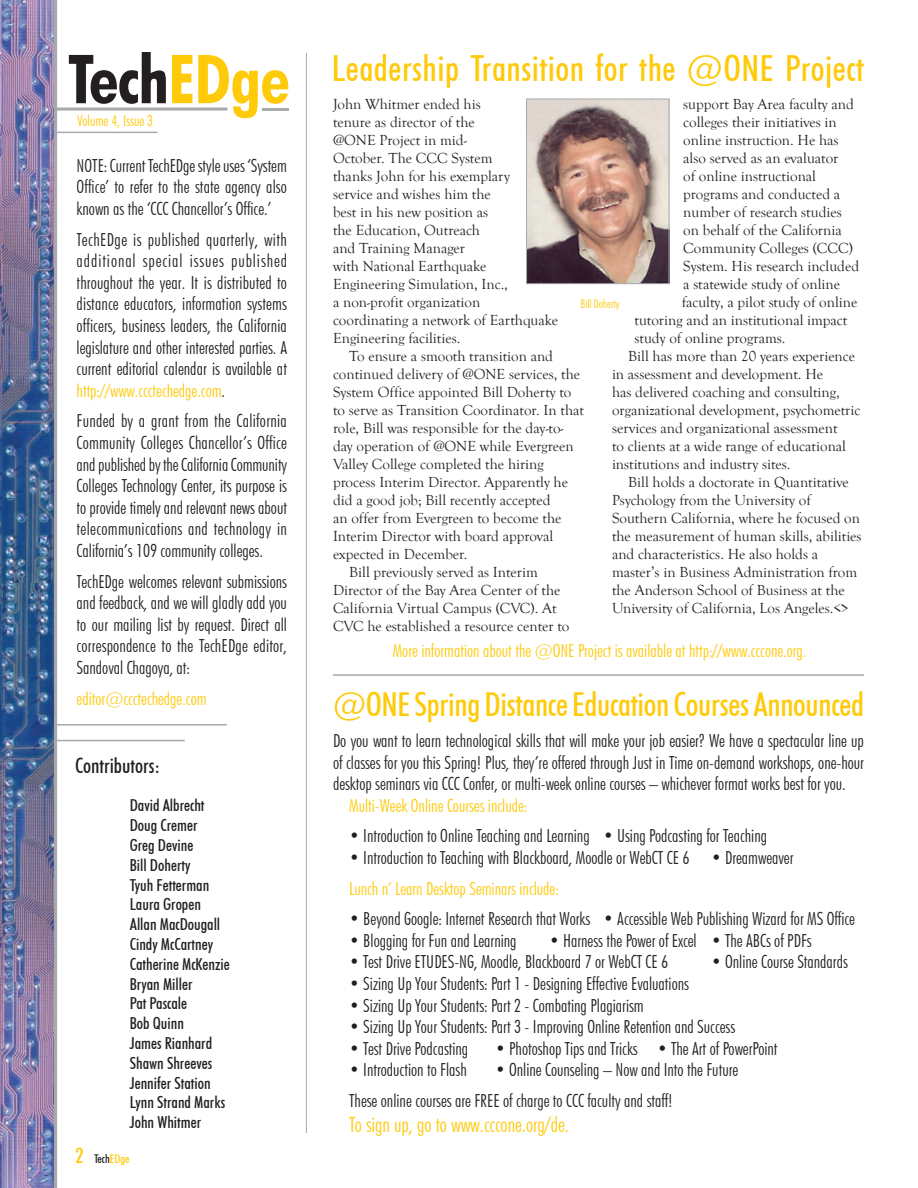
<style>
.page{position:relative;width:918px;height:1188px;background:#fff}
.page>*{position:absolute;margin:0;border:0;box-sizing:border-box;transform-origin:0 0}
.Headline{font:500 condensed 36px "Futura BT";letter-spacing:.015em;color:#feca0a}
.Headline-2{font:500 condensed 33px "Futura BT";letter-spacing:-.01em;color:#feca0a}
.Faces{font:300 condensed 21px "Futura BT";color:#feca0a}
.Body_text{font:500 condensed 21px "Futura BT";color:#231f20}
.Faces_first_paragrap{font:300 condensed 18px/21.6px "Futura BT";color:#231f20;text-align:justify}
.Faces-2{font:300 condensed 18px "Futura BT";color:#231f20}
.Faces_first_paragrap-2{font:300 condensed 18px "Futura BT";color:#feca0a}
.Faces-3{font:300 condensed 18px "Futura BT";color:#feca0a}
.Body_text-2{font:500 condensed 16.5px "Futura BT";color:#231f20}
.Body_text-3{font:15px/18px "Goudy Old Style T";color:#231f20}
.Body_text_first_para{font:15px/18px "Goudy Old Style T";color:#231f20}
.Body_text-4{font:300 condensed 15px "Futura BT";color:#feca0a}
.t1{font:300 condensed 12px "Futura BT";color:#feca0a}
.Body_text-5{font:500 condensed 12px "Futura BT";color:#231f20}
.s1{color:#feca0a}
.s2{font-size:21px;color:#feca0a}
</style>
<div class="page">
<hr style="left:56px;top:108px;width:171px;height:3px;background:#a8a9ad">
<svg style="left:69px;top:52px;width:97px;height:52px"></svg>
<svg style="left:172px;top:55px;width:20px;height:48px"></svg>
<svg style="left:198px;top:55px;width:90px;height:63px"></svg>
<hr style="left:306px;top:53px;width:1px;height:1080px;background:#a8a9ad">
<hr style="left:262px;top:108px;width:27px;height:3px;background:#a8a9ad">
<img style="left:0;top:0;width:54px;height:1188px">
<img style="left:528px;top:101px;width:139px;height:181px">
<div style="left:526px;top:99px;width:143px;height:185px;border:1px solid #a8a9ad"></div>
<hr style="left:333px;top:674px;width:531px;height:2px;background:#a8a9ad">
<hr style="left:56px;top:132px;width:102px;height:1px;background:#a8a9ad">
<hr style="left:55px;top:724px;width:172px;height:2px;background:#a8a9ad">
<hr style="left:56px;top:740px;width:129px;height:1px;background:#a8a9ad">
<hr style="left:54px;top:0;width:3px;height:1188px;background:#a8a9ad">
<p class="Body_text-4" style="left:77px;top:112px;width:77px">Volume 4, Issue 3</p>
<p class="Faces_first_paragrap" style="left:77px;top:154px;width:212px">NOTE: Current TechEDge style uses ‘System Office’ to refer to the state agency also known as the ‘CCC Chancellor’s Office.’</p>
<p class="Faces_first_paragrap" style="left:77px;top:228px;width:212px">TechEDge is published quarterly, with additional special issues published throughout the year. It is distributed to distance educators, information systems officers, business leaders, the California legislature and other interested parties. A current editorial calendar is available at <span class="s1">http://www.ccctechedge.com</span>.</p>
<p class="Faces_first_paragrap" style="left:77px;top:410px;width:212px">Funded by a grant from the California Community Colleges Chancellor’s Office and published by the California Community Colleges Technology Center, its purpose is to provide timely and relevant news about telecommunications and technology in California’s 109 community colleges.</p>
<p class="Faces_first_paragrap" style="left:77px;top:570px;width:212px">TechEDge welcomes relevant submissions and feedback, and we will gladly add you to our mailing list by request. Direct all correspondence to the TechEDge editor, Sandoval Chagoya, at:</p>
<p class="Faces_first_paragrap-2" style="left:77px;top:687px;width:131px">editor@ccctechedge.com</p>
<p class="Body_text" style="left:75px;top:752px;width:87px">Contributors:</p>
<p class="Body_text-2" style="left:130px;top:795px;width:76px">David Albrecht</p>
<p class="Body_text-2" style="left:130px;top:815px;width:69px">Doug Cremer</p>
<p class="Body_text-2" style="left:130px;top:835px;width:65px">Greg Devine</p>
<p class="Body_text-2" style="left:130px;top:855px;width:62px">Bill Doherty</p>
<p class="Body_text-2" style="left:130px;top:875px;width:81px">Tyuh Fetterman</p>
<p class="Body_text-2" style="left:130px;top:894px;width:73px">Laura Gropen</p>
<p class="Body_text-2" style="left:130px;top:914px;width:92px">Allan MacDougall</p>
<p class="Body_text-2" style="left:130px;top:934px;width:85px">Cindy McCartney</p>
<p class="Body_text-2" style="left:130px;top:954px;width:102px">Catherine McKenzie</p>
<p class="Body_text-2" style="left:130px;top:974px;width:64px">Bryan Miller</p>
<p class="Body_text-2" style="left:130px;top:993px;width:59px">Pat Pascale</p>
<p class="Body_text-2" style="left:130px;top:1013px;width:56px">Bob Quinn</p>
<p class="Body_text-2" style="left:130px;top:1033px;width:84px">James Rianhard</p>
<p class="Body_text-2" style="left:130px;top:1053px;width:84px">Shawn Shreeves</p>
<p class="Body_text-2" style="left:130px;top:1073px;width:82px">Jennifer Station</p>
<p class="Body_text-2" style="left:130px;top:1092px;width:97px">Lynn Strand Marks</p>
<p class="Body_text-2" style="left:130px;top:1112px;width:73px">John Whitmer</p>
<p class="Body_text-5" style="left:75px;top:1151px;width:55px"><span class="s2">2</span> Tech<span class="s1">EDge</span></p>
<p class="Headline" style="left:332px;top:46px;width:534px">Leadership Transition for the @ONE Project</p>
<p class="Body_text_first_para" style="left:333px;top:96px;width:227px">John Whitmer ended his<br>tenure as director of the<br>@ONE Project in mid-<br>October. The CCC System<br>thanks John for his exemplary<br>service and wishes him the<br>best in his new position as<br>the Education, Outreach<br>and Training Manager<br>with National Earthquake<br>Engineering Simulation, Inc.,<br>a non-profit organization coordinating a network of Earthquake<br>Engineering facilities.</p>
<p class="Body_text-3" style="left:333px;top:348px;width:253px;text-indent:16px">To ensure a smooth transition and continued delivery of @ONE services, the System Office appointed Bill Doherty to to serve as Transition Coordinator. In that role, Bill was responsible for the day-to&shy;day operation of @ONE while Evergreen Valley College completed the hiring process Interim Director. Apparently he did a good job; Bill recently accepted<br>an offer from Evergreen to become the Interim Director with board approval expected in December.</p>
<p class="Body_text-3" style="left:333px;top:564px;width:238px;text-indent:16px">Bill previously served as Interim Director of the Bay Area Center of the California Virtual Campus (CVC). At CVC he established a resource center to</p>
<p class="Body_text-3" style="left:683px;top:96px;width:172px">support Bay Area faculty and</p>
<p class="Body_text-3" style="left:683px;top:114px;width:155px">colleges their initiatives in</p>
<p class="Body_text-3" style="left:683px;top:132px;width:157px">online instruction. He has</p>
<p class="Body_text-3" style="left:683px;top:150px;width:157px">also served as an evaluator</p>
<p class="Body_text-3" style="left:683px;top:168px;width:134px">of online instructional</p>
<p class="Body_text-3" style="left:683px;top:186px;width:159px">programs and conducted a</p>
<p class="Body_text-3" style="left:683px;top:204px;width:160px">number of research studies</p>
<p class="Body_text-3" style="left:683px;top:222px;width:160px">on behalf of the California</p>
<p class="Body_text-3" style="left:683px;top:240px;width:171px">Community Colleges (CCC)</p>
<p class="Body_text-3" style="left:683px;top:258px;width:177px">System. His research included</p>
<p class="Body_text-3" style="left:683px;top:276px;width:158px">a statewide study of online</p>
<p class="Body_text-3" style="left:682px;top:294px;width:177px">faculty, a pilot study of online</p>
<p class="Body_text-3" style="left:635px;top:312px;width:214px">tutoring and an institutional impact</p>
<p class="Body_text-3" style="left:635px;top:330px;width:153px">study of online programs.</p>
<p class="Body_text-3" style="left:612px;top:348px;width:250px;text-indent:16px">Bill has more than 20 years experience in assessment and development. He<br>has delivered coaching and consulting, organizational development, psychometric services and organizational assessment<br>to clients at a wide range of educational institutions and industry sites.</p>
<p class="Body_text-3" style="left:612px;top:474px;width:251px;text-indent:16px">Bill holds a doctorate in Quantitative Psychology from the University of Southern California, where he focused on the measurement of human skills, abilities and characteristics. He also holds a master’s in Business Administration from the Anderson School of Business at the University of California, Los Angeles.&lt;&gt;</p>
<p class="t1" style="left:580px;top:296px;width:41px">Bill Doherty</p>
<p class="Faces_first_paragrap-2" style="left:393px;top:640px;width:415px">More information about the @ONE Project is available at http://www.cccone.org.</p>
<p class="Headline-2" style="left:333px;top:684px;width:533px">@ONE Spring Distance Education Courses Announced</p>
<p class="Faces_first_paragrap" style="left:333px;top:730px;width:533px">Do you want to learn technological skills that will make your job easier? We have a spectacular line up of classes for you this Spring! Plus, they’re offered through Just in Time on-demand workshops, one-hour desktop seminars via CCC Confer, or multi-week online courses – whichever format works best for you.</p>
<p class="Faces-3" style="left:349px;top:795px;width:180px">Multi-Week Online Courses include:</p>
<p class="Faces-2" style="left:349px;top:825px;width:419px">• Introduction to Online Teaching and Learning • Using Podcasting for Teaching</p>
<p class="Faces-2" style="left:349px;top:847px;width:446px">• Introduction to Teaching with Blackboard, Moodle or WebCT CE 6 • Dreamweaver</p>
<p class="Faces-3" style="left:349px;top:877px;width:211px">Lunch n’ Learn Desktop Seminars include:</p>
<p class="Faces-2" style="left:349px;top:908px;width:507px">• Beyond Google: Internet Research that Works • Accessible Web Publishing Wizard for MS Office</p>
<p class="Faces-2" style="left:349px;top:929px;width:169px">• Blogging for Fun and Learning</p>
<p class="Faces-2" style="left:549px;top:929px;width:264px">• Harness the Power of Excel • The ABCs of PDFs</p>
<p class="Faces-2" style="left:349px;top:951px;width:321px">• Test Drive ETUDES-NG, Moodle, Blackboard 7 or WebCT CE 6</p>
<p class="Faces-2" style="left:711px;top:951px;width:138px">• Online Course Standards</p>
<p class="Faces-2" style="left:349px;top:973px;width:341px">• Sizing Up Your Students: Part 1 - Designing Effective Evaluations</p>
<p class="Faces-2" style="left:349px;top:994px;width:296px">• Sizing Up Your Students: Part 2 - Combating Plagiarism</p>
<p class="Faces-2" style="left:349px;top:1016px;width:387px">• Sizing Up Your Students: Part 3 - Improving Online Retention and Success</p>
<p class="Faces-2" style="left:349px;top:1037px;width:121px">• Test Drive Podcasting</p>
<p class="Faces-2" style="left:495px;top:1037px;width:284px">• Photoshop Tips and Tricks • The Art of PowerPoint</p>
<p class="Faces-2" style="left:349px;top:1059px;width:119px">• Introduction to Flash</p>
<p class="Faces-2" style="left:495px;top:1059px;width:245px">• Online Counseling – Now and Into the Future</p>
<p class="Faces-2" style="left:349px;top:1090px;width:325px">These online courses are FREE of charge to CCC faculty and staff!</p>
<p class="Faces" style="left:349px;top:1112px;width:221px">To sign up, go to www.cccone.org/de.</p>
</div>
